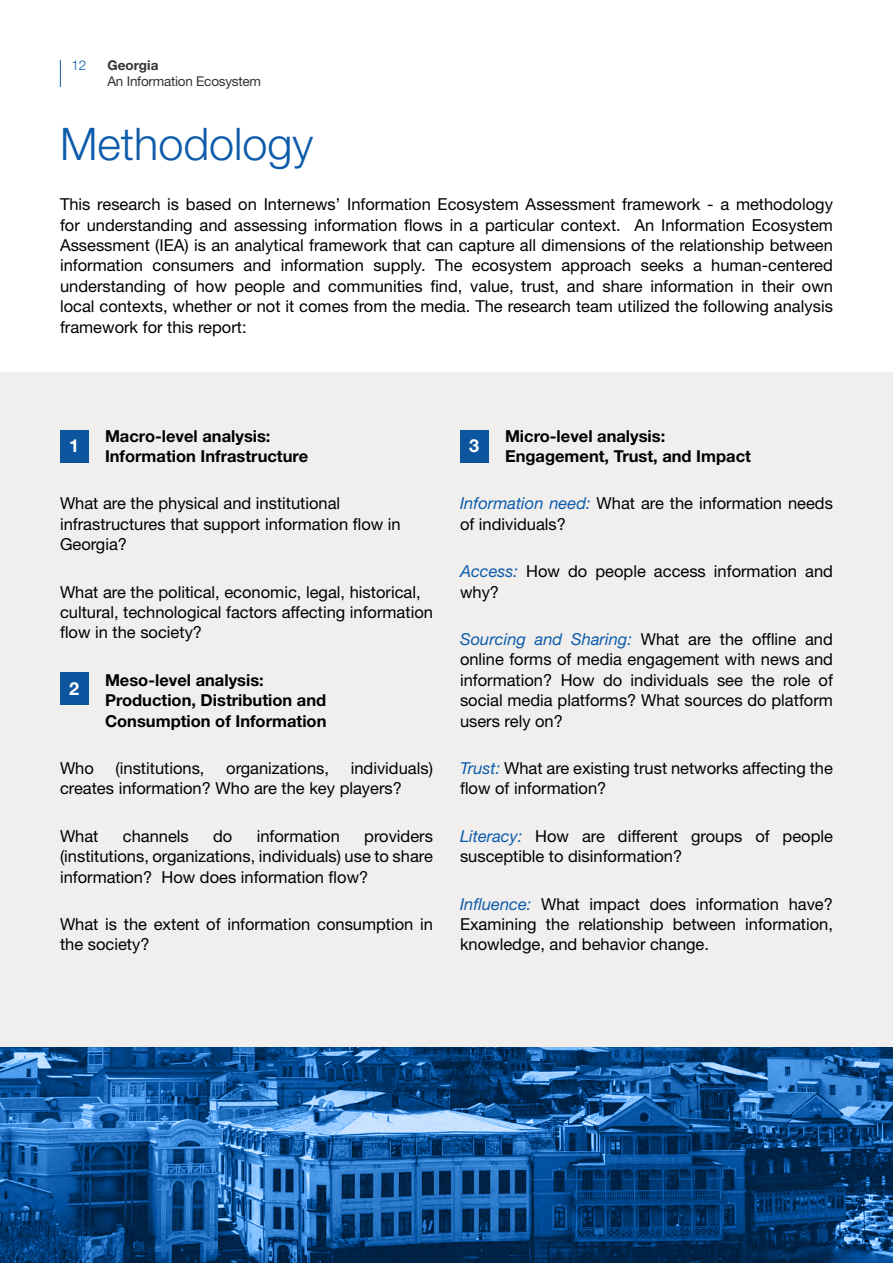
<style>
.page{position:relative;width:893px;height:1263px;background:#fff}
.page>*{position:absolute;margin:0;border:0;box-sizing:border-box;transform-origin:0 0}
.t1{font:300 45px "Helvetica Neue LT Std";color:#0d5cab}
.t2{font:700 18px "Helvetica Neue LT Std";color:#fff}
.t3{font:16.5px/20.4px "Helvetica Neue LT Std";color:#000}
.t4{font:700 16.5px/20.4px "Helvetica Neue LT Std";color:#000}
.t5{font:13.5px "Helvetica Neue LT Std";letter-spacing:-.015em;color:#333}
.t6{font:700 13.5px "Helvetica Neue LT Std";color:#333}
.t7{font:300 13.5px "Helvetica Neue LT Std";color:#0d5cab}
.s1{font-style:italic;color:#0d5cab}
</style>
<div class="page">
<svg style="left:0;top:1048px;width:893px;height:215px;background:#16528f"></svg>
<div style="left:0;top:373px;width:893px;height:675px;background:#f0efee"></div>
<div style="left:60px;top:430px;width:29px;height:32px;background:#0c569f"></div>
<div style="left:60px;top:673px;width:29px;height:32px;background:#0c569f"></div>
<div style="left:460px;top:430px;width:29px;height:32px;background:#0c569f"></div>
<svg style="left:60px;top:60px;width:1px;height:27px"></svg>
<p class="t7" style="left:71px;top:57px;width:17px">12</p>
<p class="t6" style="left:107px;top:56px;width:52px">Georgia</p>
<p class="t5" style="left:107px;top:73px;width:155px">An Information Ecosystem</p>
<h1 class="t1" style="left:60px;top:116px;width:255px">Methodology</h1>
<p class="t3" style="left:60px;top:194px;width:774px;text-align:justify">This research is based on Internews’ Information Ecosystem Assessment framework - a methodology for understanding and assessing information flows in a particular context. An Information Ecosystem Assessment (IEA) is an analytical framework that can capture all dimensions of the relationship between information consumers and information supply. The ecosystem approach seeks a human-centered understanding of how people and communities find, value, trust, and share information in their own local contexts, whether or not it comes from the media. The research team utilized the following analysis framework for this report:</p>
<p class="t4" style="left:105px;top:425px;width:205px">Macro-level analysis:<br>Information Infrastructure</p>
<p class="t3" style="left:60px;top:493px;width:342px">What are the physical and institutional infrastructures that support information flow in<br>Georgia?</p>
<p class="t3" style="left:60px;top:581px;width:374px">What are the political, economic, legal, historical, cultural, technological factors affecting information flow in the society?</p>
<p class="t4" style="left:105px;top:669px;width:223px">Meso-level analysis:<br>Production, Distribution and<br>Consumption of Information</p>
<p class="t3" style="left:60px;top:758px;width:35px">Who</p>
<p class="t3" style="left:116px;top:758px;width:90px">(institutions,</p>
<p class="t3" style="left:226px;top:758px;width:104px">organizations,</p>
<p class="t2" style="left:69px;top:434px;width:12px">1</p>
<p class="t2" style="left:69px;top:677px;width:12px">2</p>
<p class="t3" style="left:60px;top:758px;width:374px;text-indent:291px">individuals) creates information? Who are the key players?</p>
<p class="t3" style="left:60px;top:825px;width:40px">What</p>
<p class="t3" style="left:123px;top:825px;width:68px">channels</p>
<p class="t3" style="left:213px;top:825px;width:21px">do</p>
<p class="t3" style="left:257px;top:825px;width:85px">information</p>
<p class="t3" style="left:60px;top:825px;width:374px;text-align:justify;text-indent:304px">providers (institutions, organizations, individuals) use to share information? How does information flow?</p>
<p class="t3" style="left:60px;top:914px;width:374px">What is the extent of information consumption in the society?</p>
<p class="t2" style="left:469px;top:434px;width:12px">3</p>
<p class="t4" style="left:505px;top:425px;width:247px">Micro-level analysis:<br>Engagement, Trust, and Impact</p>
<p class="t3" style="left:460px;top:493px;width:374px"><span class="s1">Information need:</span> What are the information needs of individuals?</p>
<p class="t3" style="left:460px;top:561px;width:374px"><span class="s1">Access:</span> How do people access information and why?</p>
<p class="t3" style="left:460px;top:629px;width:374px;text-align:justify"><span class="s1">Sourcing and Sharing:</span> What are the offline and online forms of media engagement with news and information? How do individuals see the role of social media platforms? What sources do platform users rely on?</p>
<p class="t3" style="left:460px;top:758px;width:374px"><span class="s1">Trust:</span> What are existing trust networks affecting the flow of information?</p>
<p class="t3" style="left:460px;top:825px;width:374px"><span class="s1">Literacy:</span> How are different groups of people susceptible to disinformation?</p>
<p class="t3" style="left:460px;top:893px;width:374px;text-align:justify"><span class="s1">Influence:</span> What impact does information have?<br>Examining the relationship between information, knowledge, and behavior change.</p>
</div>
